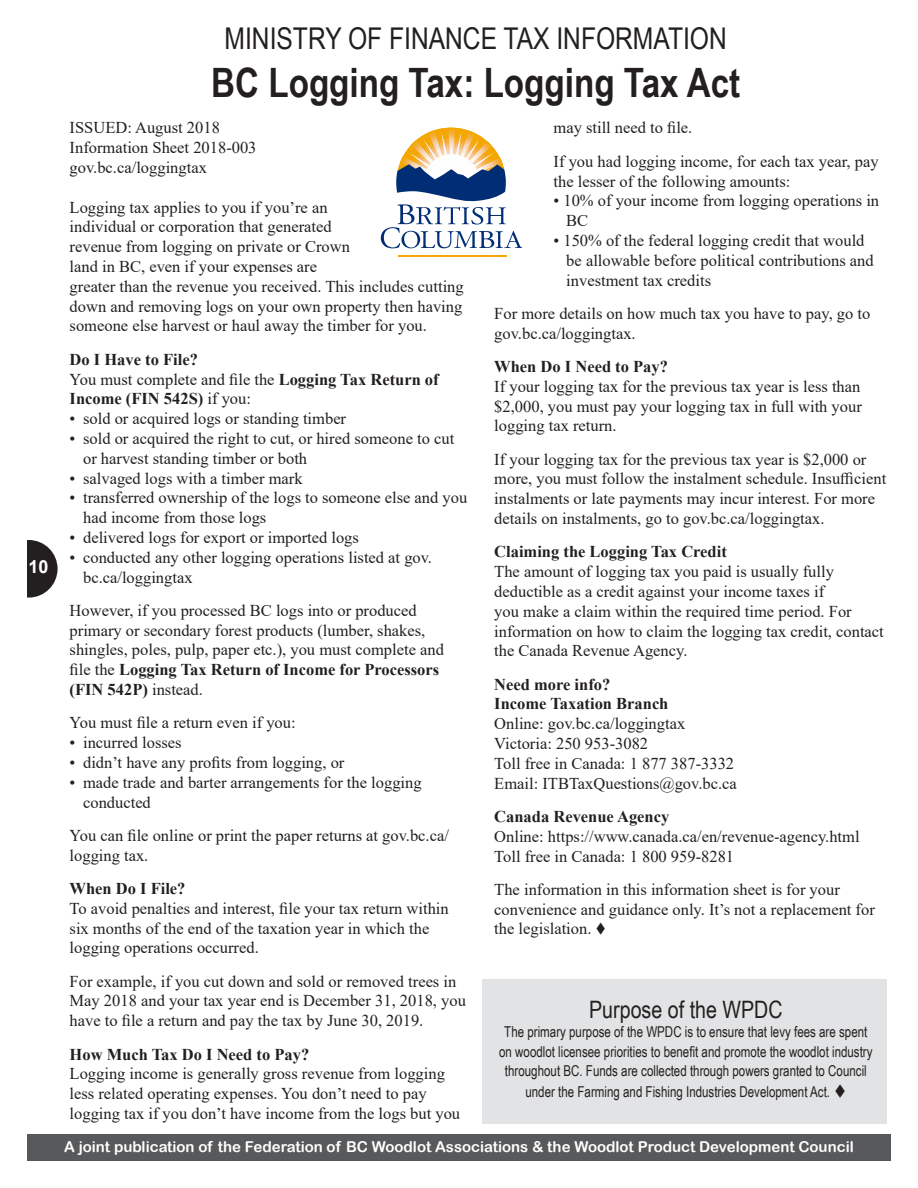
<style>
.page{position:relative;width:918px;height:1188px;background:#fff}
.page>*{position:absolute;margin:0;border:0;box-sizing:border-box;transform-origin:0 0}
.t1{font:700 40.5px "Arial Narrow";color:#231f20}
.t2{font:30px "Arial Narrow";color:#231f20}
.t3{font:24px "Arial Narrow";color:#231f20}
.t4{font:700 18px "Arial";color:#fff}
.t5{font:16.5px/19.8px "Times New Roman";color:#231f20}
.t6{font:700 16.5px/19.8px "Times New Roman";color:#231f20}
.t7{font:15px/19.5px "Arial Narrow";color:#231f20;text-align:center;scale:.94 1}
.t8{font:15px "Arial Rounded MT Bold";color:#fff}
.s1{font-weight:400}
.s2{font-weight:700}
</style>
<div class="page">
<div style="left:27px;top:1134px;width:864px;height:27px;background:#58595b"></div>
<div style="left:0;top:540px;width:58px;height:58px;background:#231f20;border-radius:50%"></div>
<div style="left:0;top:504px;width:27px;height:134px;background:#fff"></div>
<svg style="left:381px;top:128px;width:141px;height:120px"></svg>
<hr style="left:398px;top:256px;width:109px;height:1px;background:#f4a700">
<div style="left:482px;top:979px;width:405px;height:144px;background:#e2e3e4"></div>
<p class="t4" style="left:28px;top:554px;width:22px">10</p>
<h2 class="t2" style="left:225px;top:16px;width:504px">MINISTRY OF FINANCE TAX INFORMATION</h2>
<h1 class="t1" style="left:211px;top:53px;width:530px">BC Logging Tax: Logging Tax Act</h1>
<p class="t5" style="left:70px;top:118px;width:188px">ISSUED: August 2018<br>Information Sheet 2018-003 gov.bc.ca/loggingtax</p>
<p class="t5" style="left:70px;top:197px;width:396px">Logging tax applies to you if you’re an<br>individual or corporation that generated<br>revenue from logging on private or Crown<br>land in BC, even if your expenses are<br>greater than the revenue you received. This includes cutting down and removing logs on your own property then having someone else harvest or haul away the timber for you.</p>
<p class="t6" style="left:70px;top:349px;width:371px">Do I Have to File?<br><span class="s1">You must complete and file the</span> Logging Tax Return of<br>Income (FIN 542S) <span class="s1">if you:</span></p>
<p class="t5" style="left:70px;top:408px;width:278px">• sold or acquired logs or standing timber</p>
<p class="t5" style="left:83px;top:428px;width:373px;text-indent:-13px">• sold or acquired the right to cut, or hired someone to cut or harvest standing timber or both</p>
<p class="t5" style="left:70px;top:468px;width:235px">• salvaged logs with a timber mark</p>
<p class="t5" style="left:83px;top:487px;width:386px;text-indent:-13px">• transferred ownership of the logs to someone else and you had income from those logs</p>
<p class="t5" style="left:70px;top:527px;width:291px">• delivered logs for export or imported logs</p>
<p class="t5" style="left:83px;top:547px;width:351px;text-indent:-13px">• conducted any other logging operations listed at gov. bc.ca/loggingtax</p>
<p class="t5" style="left:70px;top:600px;width:376px">However, if you processed BC logs into or produced primary or secondary forest products (lumber, shakes, shingles, poles, pulp, paper etc.), you must complete and file the <span class="s2">Logging Tax Return of Income for Processors (FIN 542P)</span> instead.</p>
<p class="t5" style="left:70px;top:712px;width:228px">You must file a return even if you:</p>
<p class="t5" style="left:70px;top:732px;width:114px">• incurred losses</p>
<p class="t5" style="left:70px;top:752px;width:276px">• didn’t have any profits from logging, or</p>
<p class="t5" style="left:83px;top:772px;width:340px;text-indent:-13px">• made trade and barter arrangements for the logging conducted</p>
<p class="t5" style="left:70px;top:825px;width:381px">You can file online or print the paper returns at gov.bc.ca/ logging tax.</p>
<p class="t6" style="left:70px;top:878px;width:117px">When Do I File?</p>
<p class="t5" style="left:70px;top:898px;width:381px">To avoid penalties and interest, file your tax return within six months of the end of the taxation year in which the logging operations occurred.</p>
<p class="t5" style="left:70px;top:971px;width:398px">For example, if you cut down and sold or removed trees in<br>May 2018 and your tax year end is December 31, 2018, you have to file a return and pay the tax by June 30, 2019.</p>
<p class="t6" style="left:70px;top:1044px;width:241px">How Much Tax Do I Need to Pay?</p>
<p class="t5" style="left:70px;top:1063px;width:392px">Logging income is generally gross revenue from logging less related operating expenses. You don’t need to pay logging tax if you don’t have income from the logs but you</p>
<p class="t5" style="left:554px;top:111px;width:327px;line-height:33.3px">may still need to file.<br>If you had logging income, for each tax year, pay</p>
<p class="t5" style="left:554px;top:171px;width:238px">the lesser of the following amounts:</p>
<p class="t5" style="left:566px;top:190px;width:314px;text-indent:-13px">• 10% of your income from logging operations in<br>BC</p>
<p class="t5" style="left:566px;top:230px;width:309px;text-indent:-13px">• 150% of the federal logging credit that would be allowable before political contributions and investment tax credits</p>
<p class="t5" style="left:494px;top:303px;width:378px">For more details on how much tax you have to pay, go to gov.bc.ca/loggingtax.</p>
<p class="t6" style="left:494px;top:356px;width:175px">When Do I Need to Pay?</p>
<p class="t5" style="left:494px;top:376px;width:369px;text-align:justify">If your logging tax for the previous tax year is less than $2,000, you must pay your logging tax in full with your logging tax return.</p>
<p class="t5" style="left:494px;top:449px;width:394px">If your logging tax for the previous tax year is $2,000 or more, you must follow the instalment schedule. Insufficient instalments or late payments may incur interest. For more details on instalments, go to gov.bc.ca/loggingtax.</p>
<p class="t6" style="left:494px;top:541px;width:234px">Claiming the Logging Tax Credit</p>
<p class="t5" style="left:494px;top:561px;width:391px">The amount of logging tax you paid is usually fully deductible as a credit against your income taxes if<br>you make a claim within the required time period. For information on how to claim the logging tax credit, contact the Canada Revenue Agency.</p>
<p class="t6" style="left:494px;top:674px;width:176px">Need more info?<br>Income Taxation Branch</p>
<p class="t5" style="left:494px;top:713px;width:244px">Online: gov.bc.ca/loggingtax<br>Victoria: 250 953-3082<br>Toll free in Canada: 1 877 387-3332<br>Email: ITBTaxQuestions@gov.bc.ca</p>
<p class="t6" style="left:494px;top:806px;width:177px">Canada Revenue Agency</p>
<p class="t5" style="left:494px;top:826px;width:367px">Online: https://www.canada.ca/en/revenue-agency.html<br>Toll free in Canada: 1 800 959-8281</p>
<p class="t5" style="left:494px;top:879px;width:382px">The information in this information sheet is for your convenience and guidance only. It’s not a replacement for the legislation. ▼</p>
<h3 class="t3" style="left:589px;top:992px;width:195px">Purpose of the WPDC</h3>
<p class="t7" style="left:499px;top:1022px;width:399px">The primary purpose of the WPDC is to ensure that levy fees are spent on woodlot licensee priorities to benefit and promote the woodlot industry throughout BC. Funds are collected through powers granted to Council</p>
<p class="t7" style="left:525px;top:1082px;width:343px">under the Farming and Fishing Industries Development Act. ▼</p>
<p class="t8" style="left:64px;top:1138px;width:791px">A joint publication of the Federation of BC Woodlot Associations &amp; the Woodlot Product Development Council</p>
</div>
